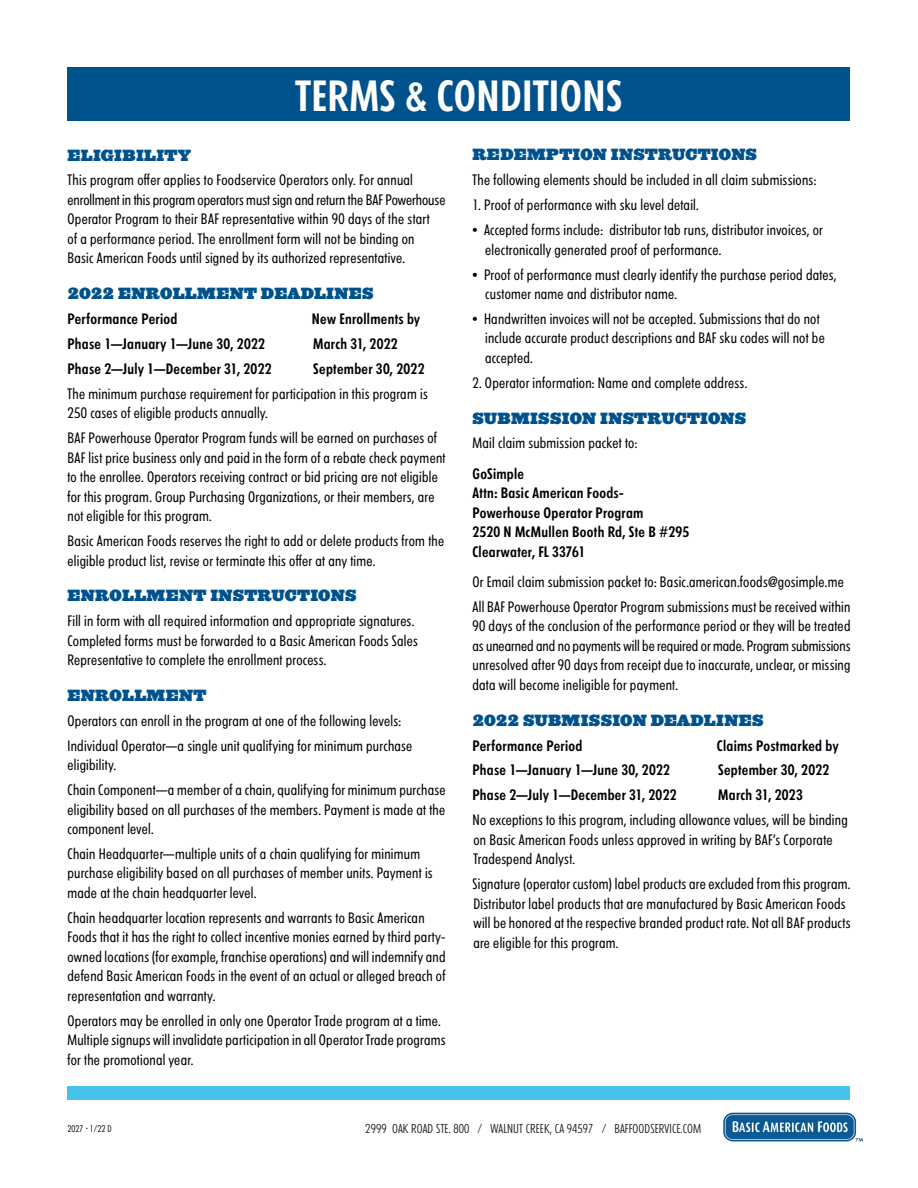
<style>
.page{position:relative;width:918px;height:1188px;background:#fff}
.page>*{position:absolute;margin:0;border:0;box-sizing:border-box;transform-origin:0 0}
.t1{font:600 40.5px "Graphicus DT Cond";letter-spacing:.01em;color:#fff}
.t2{font:900 15px "Ziggurat";letter-spacing:.015em;color:#00528c}
.t3{font:14.1px/19.5px "Graphicus DT Cond";letter-spacing:.02em;color:#000008}
.t4{font:600 14.1px/19.5px "Graphicus DT Cond";letter-spacing:.02em;color:#000008}
.t5{font:12px "Graphicus DT Cond";letter-spacing:.01em;color:#231f20}
.t6{font:9px "Graphicus DT Cond";letter-spacing:.01em;color:#000008}
.s1{font-size:37.5px}
</style>
<div class="page">
<img style="left:723px;top:1112px;width:140px;height:30px">
<div style="left:68px;top:68px;width:782px;height:54px;background:#00528c"></div>
<div style="left:68px;top:1087px;width:782px;height:13px;background:#45c3ec"></div>
<h1 class="t1" style="left:296px;top:71px;width:328px">TERMS <span class="s1">&amp;</span> CONDITIONS</h1>
<p class="t2" style="left:68px;top:142px;width:125px">ELIGIBILITY</p>
<p class="t3" style="left:68px;top:170px;width:379px">This program offer applies to Foodservice Operators only. For annual enrollment in this program operators must sign and return the BAF Powerhouse Operator Program to their BAF representative within 90 days of the start<br>of a performance period. The enrollment form will not be binding on<br>Basic American Foods until signed by its authorized representative.</p>
<p class="t2" style="left:68px;top:281px;width:308px">2022 ENROLLMENT DEADLINES</p>
<p class="t4" style="left:68px;top:309px;width:112px">Performance Period</p>
<p class="t4" style="left:312px;top:309px;width:110px">New Enrollments by</p>
<p class="t4" style="left:68px;top:334px;width:199px">Phase 1—January 1—June 30, 2022</p>
<p class="t4" style="left:313px;top:334px;width:86px">March 31, 2022</p>
<p class="t4" style="left:68px;top:359px;width:206px">Phase 2—July 1—December 31, 2022</p>
<p class="t4" style="left:313px;top:359px;width:113px">September 30, 2022</p>
<p class="t3" style="left:68px;top:384px;width:362px">The minimum purchase requirement for participation in this program is<br>250 cases of eligible products annually.</p>
<p class="t3" style="left:68px;top:428px;width:379px">BAF Powerhouse Operator Program funds will be earned on purchases of BAF list price business only and paid in the form of a rebate check payment to the enrollee. Operators receiving contract or bid pricing are not eligible for this program. Group Purchasing Organizations, or their members, are not eligible for this program.</p>
<p class="t3" style="left:68px;top:531px;width:378px">Basic American Foods reserves the right to add or delete products from the eligible product list, revise or terminate this offer at any time.</p>
<p class="t2" style="left:68px;top:583px;width:290px">ENROLLMENT INSTRUCTIONS</p>
<p class="t3" style="left:68px;top:611px;width:352px">Fill in form with all required information and appropriate signatures.<br>Completed forms must be forwarded to a Basic American Foods Sales<br>Representative to complete the enrollment process.</p>
<p class="t2" style="left:68px;top:683px;width:140px">ENROLLMENT</p>
<p class="t3" style="left:68px;top:708px;width:346px;line-height:24.9px">Operators can enroll in the program at one of the following levels:<br>Individual Operator—a single unit qualifying for minimum purchase</p>
<p class="t3" style="left:68px;top:752px;width:380px;line-height:24.9px">eligibility.<br>Chain Component—a member of a chain, qualifying for minimum purchase</p>
<p class="t3" style="left:68px;top:799px;width:379px">eligibility based on all purchases of the members. Payment is made at the component level.</p>
<p class="t3" style="left:68px;top:844px;width:367px">Chain Headquarter—multiple units of a chain qualifying for minimum purchase eligibility based on all purchases of member units. Payment is made at the chain headquarter level.</p>
<p class="t3" style="left:68px;top:908px;width:380px">Chain headquarter location represents and warrants to Basic American Foods that it has the right to collect incentive monies earned by third party&shy;owned locations (for example, franchise operations) and will indemnify and defend Basic American Foods in the event of an actual or alleged breach of representation and warranty.</p>
<p class="t3" style="left:68px;top:1011px;width:380px">Operators may be enrolled in only one Operator Trade program at a time.<br>Multiple signups will invalidate participation in all Operator Trade programs for the promotional year.</p>
<p class="t2" style="left:472px;top:142px;width:286px">REDEMPTION INSTRUCTIONS</p>
<p class="t3" style="left:472px;top:170px;width:345px">The following elements should be included in all claim submissions:</p>
<p class="t3" style="left:472px;top:195px;width:228px">1. Proof of performance with sku level detail.</p>
<p class="t3" style="left:485px;top:220px;width:339px;text-indent:-13px">• Accepted forms include: distributor tab runs, distributor invoices, or electronically generated proof of performance.</p>
<p class="t3" style="left:485px;top:264px;width:353px;text-indent:-13px">• Proof of performance must clearly identify the purchase period dates, customer name and distributor name.</p>
<p class="t3" style="left:485px;top:309px;width:341px;text-indent:-13px">• Handwritten invoices will not be accepted. Submissions that do not include accurate product descriptions and BAF sku codes will not be accepted.</p>
<p class="t3" style="left:472px;top:373px;width:276px">2. Operator information: Name and complete address.</p>
<p class="t2" style="left:472px;top:405px;width:275px">SUBMISSION INSTRUCTIONS</p>
<p class="t3" style="left:472px;top:433px;width:166px">Mail claim submission packet to:</p>
<p class="t4" style="left:472px;top:464px;width:218px">GoSimple<br>Attn: Basic American Foods-<br>Powerhouse Operator Program<br>2520 N McMullen Booth Rd, Ste B #295<br>Clearwater, FL 33761</p>
<p class="t3" style="left:472px;top:569px;width:380px;line-height:24.9px">Or Email claim submission packet to: Basic.american.foods@gosimple.me<br>All BAF Powerhouse Operator Program submissions must be received within</p>
<p class="t3" style="left:472px;top:616px;width:380px;text-align:justify">90 days of the conclusion of the performance period or they will be treated as unearned and no payments will be required or made. Program submissions unresolved after 90 days from receipt due to inaccurate, unclear, or missing data will become ineligible for payment.</p>
<p class="t2" style="left:472px;top:707px;width:292px">2022 SUBMISSION DEADLINES</p>
<p class="t4" style="left:472px;top:735px;width:112px">Performance Period</p>
<p class="t4" style="left:717px;top:735px;width:123px">Claims Postmarked by</p>
<p class="t4" style="left:472px;top:760px;width:199px">Phase 1—January 1—June 30, 2022</p>
<p class="t4" style="left:718px;top:760px;width:113px">September 30, 2022</p>
<p class="t4" style="left:472px;top:785px;width:206px">Phase 2—July 1—December 31, 2022</p>
<p class="t4" style="left:718px;top:785px;width:86px">March 31, 2023</p>
<p class="t3" style="left:472px;top:810px;width:377px">No exceptions to this program, including allowance values, will be binding on Basic American Foods unless approved in writing by BAF’s Corporate<br>Tradespend Analyst.</p>
<p class="t3" style="left:472px;top:874px;width:380px">Signature (operator custom) label products are excluded from this program.<br>Distributor label products that are manufactured by Basic American Foods will be honored at the respective branded product rate. Not all BAF products are eligible for this program.</p>
<p class="t6" style="left:68px;top:1123px;width:46px">2027 <sup>•</sup> 1/22 D</p>
<p class="t5" style="left:365px;top:1121px;width:337px">2999 OAK ROAD STE. 800 / WALNUT CREEK, CA 94597 / BAFFOODSERVICE.COM</p>
</div>
